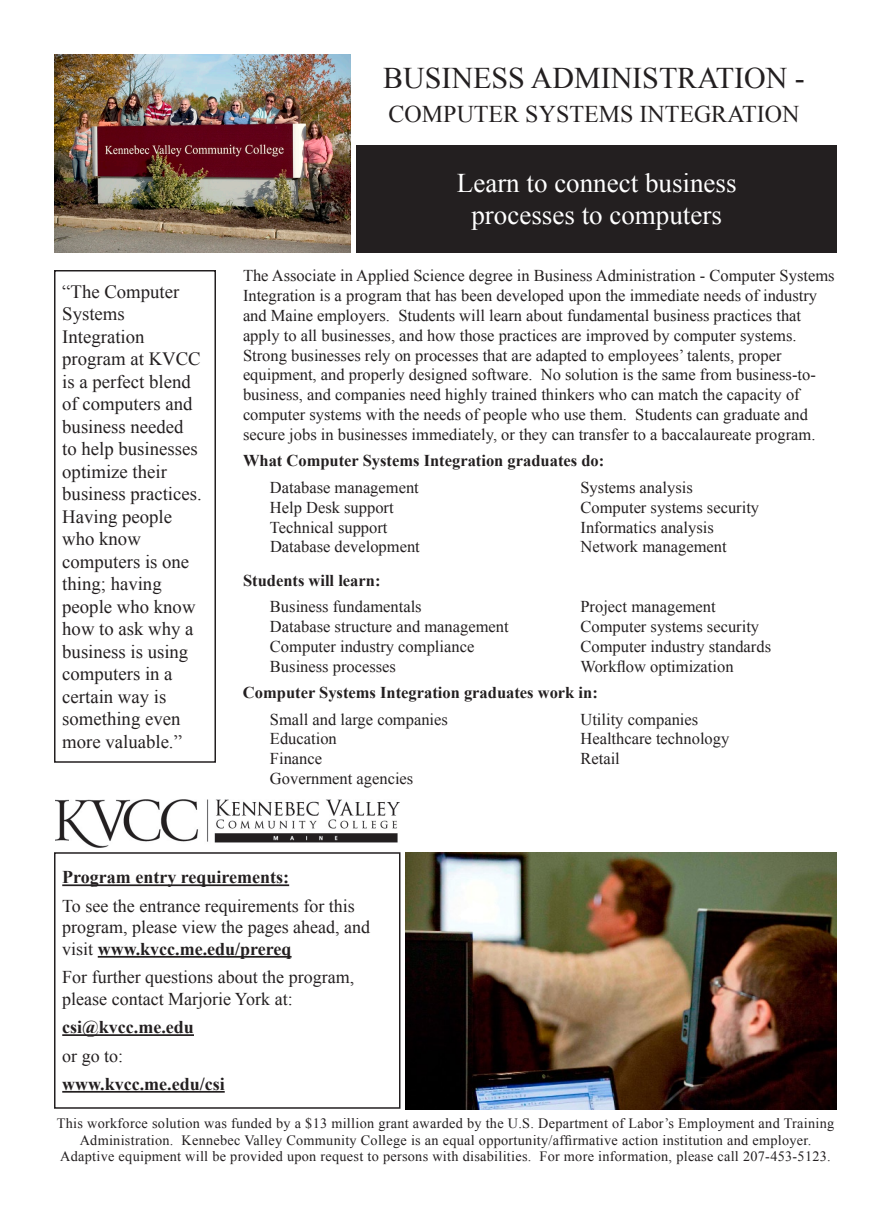
<style>
.page{position:relative;width:891px;height:1215px;background:#fff}
.page>*{position:absolute;margin:0;border:0;box-sizing:border-box;transform-origin:0 0}
.t1{font:30px "Times New Roman";color:#231f20}
.t2{font:27px/32.4px "Times New Roman";color:#fff;text-align:center}
.t3{font:24px "Times New Roman";color:#231f20}
.t4{font:18.75px/22.5px "Times New Roman";color:#231f20}
.t5{font:18px/21.6px "Times New Roman";color:#231f20}
.t6{font:700 18px "Times New Roman";color:#231f20}
.t7{font:16.5px/19.8px "Times New Roman";color:#231f20}
.t8{font:700 16.5px "Times New Roman";color:#231f20}
.t9{font:14.25px/16.5px "Times New Roman";letter-spacing:.02em;color:#231f20;text-align:center}
.s1{font-weight:700}
</style>
<div class="page">
<div style="left:54px;top:270px;width:162px;height:493px;border:2px solid #231f20"></div>
<div style="left:356px;top:145px;width:481px;height:108px;background:#231f20"></div>
<img style="left:54px;top:54px;width:297px;height:199px">
<img style="left:55px;top:800px;width:344px;height:47px">
<img style="left:405px;top:852px;width:432px;height:258px">
<hr style="left:62px;top:884px;width:227px;height:2px;background:#231f20">
<hr style="left:98px;top:956px;width:194px;height:2px;background:#231f20">
<hr style="left:62px;top:1034px;width:132px;height:2px;background:#231f20">
<hr style="left:62px;top:1091px;width:163px;height:2px;background:#231f20">
<div style="left:54px;top:852px;width:346px;height:257px;border:2px solid #231f20"></div>
<h1 class="t1" style="left:383px;top:57px;width:423px">BUSINESS ADMINISTRATION -</h1>
<h3 class="t3" style="left:389px;top:98px;width:85px">Computer</h3>
<h3 class="t3" style="left:525px;top:98px;width:276px">SYSTEMS INTEGRATION</h3>
<p class="t4" style="left:62px;top:280px;width:141px">“The Computer<br>Systems<br>Integration program at KVCC is a perfect blend of computers and business needed to help businesses optimize their business practices.<br>Having people who know computers is one thing; having people who know how to ask why a business is using computers in a certain way is something even more valuable.”</p>
<h2 class="t2" style="left:457px;top:166px;width:281px">Learn to connect business processes to computers</h2>
<p class="t7" style="left:243px;top:266px;width:593px">The Associate in Applied Science degree in Business Administration - Computer Systems Integration is a program that has been developed upon the immediate needs of industry and Maine employers. Students will learn about fundamental business practices that apply to all businesses, and how those practices are improved by computer systems.<br>Strong businesses rely on processes that are adapted to employees’ talents, proper equipment, and properly designed software. No solution is the same from business-to&shy;business, and companies need highly trained thinkers who can match the capacity of computer systems with the needs of people who use them. Students can graduate and secure jobs in businesses immediately, or they can transfer to a baccalaureate program.</p>
<p class="t8" style="left:243px;top:449px;width:363px">What Computer Systems Integration graduates do:</p>
<p class="t7" style="left:270px;top:477px;width:150px">Database management</p>
<p class="t7" style="left:580px;top:477px;width:114px">Systems analysis</p>
<p class="t7" style="left:270px;top:497px;width:125px">Help Desk support</p>
<p class="t7" style="left:580px;top:497px;width:180px">Computer systems security</p>
<p class="t7" style="left:270px;top:517px;width:119px">Technical support</p>
<p class="t7" style="left:581px;top:517px;width:135px">Informatics analysis</p>
<p class="t7" style="left:270px;top:537px;width:151px">Database development</p>
<p class="t7" style="left:581px;top:537px;width:148px">Network management</p>
<p class="t8" style="left:243px;top:569px;width:139px">Students will learn:</p>
<p class="t7" style="left:270px;top:597px;width:153px">Business fundamentals</p>
<p class="t7" style="left:580px;top:597px;width:137px">Project management</p>
<p class="t7" style="left:270px;top:616px;width:240px">Database structure and management</p>
<p class="t7" style="left:580px;top:616px;width:180px">Computer systems security</p>
<p class="t7" style="left:270px;top:636px;width:206px">Computer industry compliance</p>
<p class="t7" style="left:580px;top:636px;width:192px">Computer industry standards</p>
<p class="t7" style="left:270px;top:656px;width:128px">Business processes</p>
<p class="t7" style="left:580px;top:656px;width:155px">Workflow optimization</p>
<p class="t8" style="left:243px;top:681px;width:356px">Computer Systems Integration graduates work in:</p>
<p class="t7" style="left:270px;top:709px;width:179px">Small and large companies</p>
<p class="t7" style="left:580px;top:709px;width:119px">Utility companies</p>
<p class="t7" style="left:270px;top:729px;width:68px">Education</p>
<p class="t7" style="left:580px;top:729px;width:150px">Healthcare technology</p>
<p class="t7" style="left:270px;top:749px;width:54px">Finance</p>
<p class="t7" style="left:580px;top:749px;width:41px">Retail</p>
<p class="t7" style="left:270px;top:768px;width:145px">Government agencies</p>
<p class="t6" style="left:62px;top:865px;width:228px">Program entry requirements:</p>
<p class="t5" style="left:62px;top:895px;width:309px">To see the entrance requirements for this program, please view the pages ahead, and visit <span class="s1">www.kvcc.me.edu/prereq</span></p>
<p class="t5" style="left:62px;top:966px;width:293px">For further questions about the program, please contact Marjorie York at:</p>
<p class="t6" style="left:62px;top:1015px;width:133px">csi@kvcc.me.edu</p>
<p class="t5" style="left:62px;top:1044px;width:63px">or go to:</p>
<p class="t6" style="left:62px;top:1071px;width:164px">www.kvcc.me.edu/csi</p>
<p class="t9" style="left:57px;top:1115px;width:779px">This workforce solution was funded by a $13 million grant awarded by the U.S. Department of Labor’s Employment and Training<br>Administration. Kennebec Valley Community College is an equal opportunity/affirmative action institution and employer.<br>Adaptive equipment will be provided upon request to persons with disabilities. For more information, please call 207-453-5123.</p>
</div>
